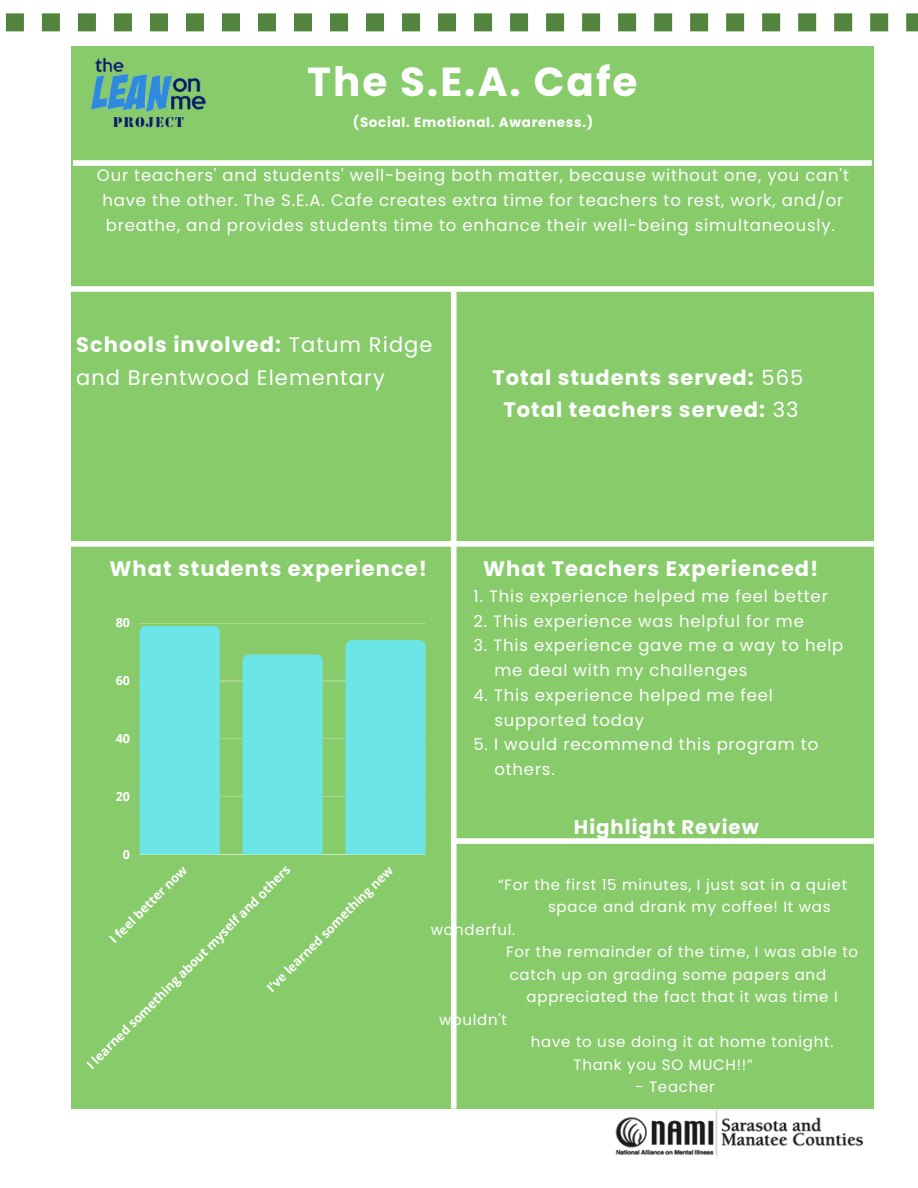
<style>
.page{position:relative;width:918px;height:1188px;background:#fff}
.page>*{position:absolute;margin:0;border:0;box-sizing:border-box;transform-origin:0 0}
.t1{font:700 40.5px "Poppins";letter-spacing:.05em;color:#fff}
.t2{font:700 21px "Poppins";letter-spacing:.05em;color:#fff}
.t3{font:21px "Poppins";letter-spacing:.05em;color:#fff}
.t4{font:700 19.8px "Poppins";letter-spacing:.05em;color:#fff}
.t5{font:16.5px/24.8px "Poppins";letter-spacing:.05em;color:#fff;text-align:center}
.t6{font:15px "Poppins";letter-spacing:.05em;color:#fff}
.t7{font:700 13.5px "Poppins";letter-spacing:.05em;color:#fff}
.t8{font:700 12.6px "Open Sans";color:#fff}
.s1{font-weight:400}
</style>
<div class="page">
<div style="left:71px;top:46px;width:803px;height:1063px;background:#88cb6b"></div>
<hr style="left:140px;top:623px;width:286px;height:1px;background:#fff">
<hr style="left:140px;top:681px;width:286px;height:1px;background:#fff">
<hr style="left:140px;top:738px;width:286px;height:1px;background:#fff">
<hr style="left:140px;top:796px;width:286px;height:1px;background:#fff">
<hr style="left:140px;top:854px;width:286px;height:1px;background:#fff">
<div style="left:140px;top:626px;width:80px;height:228px;background:#6ce5e8"></div>
<div style="left:243px;top:655px;width:80px;height:199px;background:#6ce5e8"></div>
<div style="left:346px;top:640px;width:80px;height:214px;background:#6ce5e8"></div>
<div style="left:71px;top:286px;width:803px;height:6px;background:#fff"></div>
<div style="left:73px;top:160px;width:799px;height:6px;background:#fff"></div>
<div style="left:451px;top:292px;width:6px;height:817px;background:#fff"></div>
<div style="left:71px;top:541px;width:803px;height:6px;background:#fff"></div>
<div style="left:454px;top:838px;width:464px;height:6px;background:#fff"></div>
<svg style="left:5px;top:13px;width:913px;height:18px"></svg>
<img style="left:73px;top:31px;width:154px;height:130px">
<img style="left:615px;top:1110px;width:249px;height:46px">
<p class="t1" style="left:307px;top:53px;width:332px">The S.E.A. Cafe</p>
<p class="t7" style="left:353px;top:113px;width:242px">(Social. Emotional. Awareness.)</p>
<p class="t5" style="left:97px;top:163px;width:754px">Our teachers' and students' well-being both matter, because without one, you can't have the other. The S.E.A. Cafe creates extra time for teachers to rest, work, and/or breathe, and provides students time to enhance their well-being simultaneously.</p>
<p class="t2" style="left:76px;top:330px;width:358px">Schools involved: <span class="s1">Tatum Ridge</span></p>
<p class="t3" style="left:76px;top:363px;width:310px">and Brentwood Elementary</p>
<p class="t2" style="left:492px;top:363px;width:313px">Total students served: <span class="s1">565</span></p>
<p class="t2" style="left:503px;top:395px;width:297px">Total teachers served: <span class="s1">33</span></p>
<p class="t2" style="left:109px;top:554px;width:319px">What students experience!</p>
<p class="t2" style="left:483px;top:554px;width:337px">What Teachers Experienced!</p>
<p class="t8" style="left:116px;top:614px;width:16px">80</p>
<p class="t8" style="left:116px;top:672px;width:16px">60</p>
<p class="t8" style="left:116px;top:729px;width:16px">40</p>
<p class="t8" style="left:116px;top:787px;width:16px">20</p>
<p class="t8" style="left:123px;top:845px;width:9px">0</p>
<p class="t8" style="left:263px;top:983px;width:174px;rotate:-45deg">I’ve learned something new</p>
<p class="t8" style="left:83px;top:1060px;width:283px;rotate:-45deg">I learned something about myself and others</p>
<p class="t8" style="left:105px;top:935px;width:105px;rotate:-45deg">I feel bet er now</p>
<p class="t5" style="left:473px;top:584px;width:356px">1. This experience helped me feel better</p>
<p class="t5" style="left:473px;top:608px;width:332px">2. This experience was helpful for me</p>
<p class="t5" style="left:473px;top:633px;width:372px">3. This experience gave me a way to help</p>
<p class="t5" style="left:494px;top:658px;width:254px">me deal with my challenges</p>
<p class="t5" style="left:473px;top:683px;width:301px">4. This experience helped me feel</p>
<p class="t5" style="left:494px;top:707px;width:151px">supported today</p>
<p class="t5" style="left:473px;top:732px;width:346px">5. I would recommend this program to</p>
<p class="t5" style="left:494px;top:757px;width:62px">others.</p>
<p class="t4" style="left:574px;top:813px;width:186px">Highlight Review</p>
<p class="t6" style="left:498px;top:874px;width:350px">“For the first 15 minutes, I just sat in a quiet</p>
<p class="t6" style="left:548px;top:897px;width:284px">space and drank my coffee! It was</p>
<p class="t6" style="left:431px;top:919px;width:86px">wonderful.</p>
<p class="t6" style="left:506px;top:942px;width:354px">For the remainder of the time, I was able to</p>
<p class="t6" style="left:510px;top:964px;width:318px">catch up on grading some papers and</p>
<p class="t6" style="left:527px;top:987px;width:313px">appreciated the fact that it was time I</p>
<p class="t6" style="left:439px;top:1009px;width:70px">wouldn't</p>
<p class="t6" style="left:531px;top:1032px;width:304px">have to use doing it at home tonight.</p>
<p class="t6" style="left:574px;top:1054px;width:181px">Thank you SO MUCH!!”</p>
<p class="t6" style="left:635px;top:1077px;width:81px">- Teacher</p>
</div>
